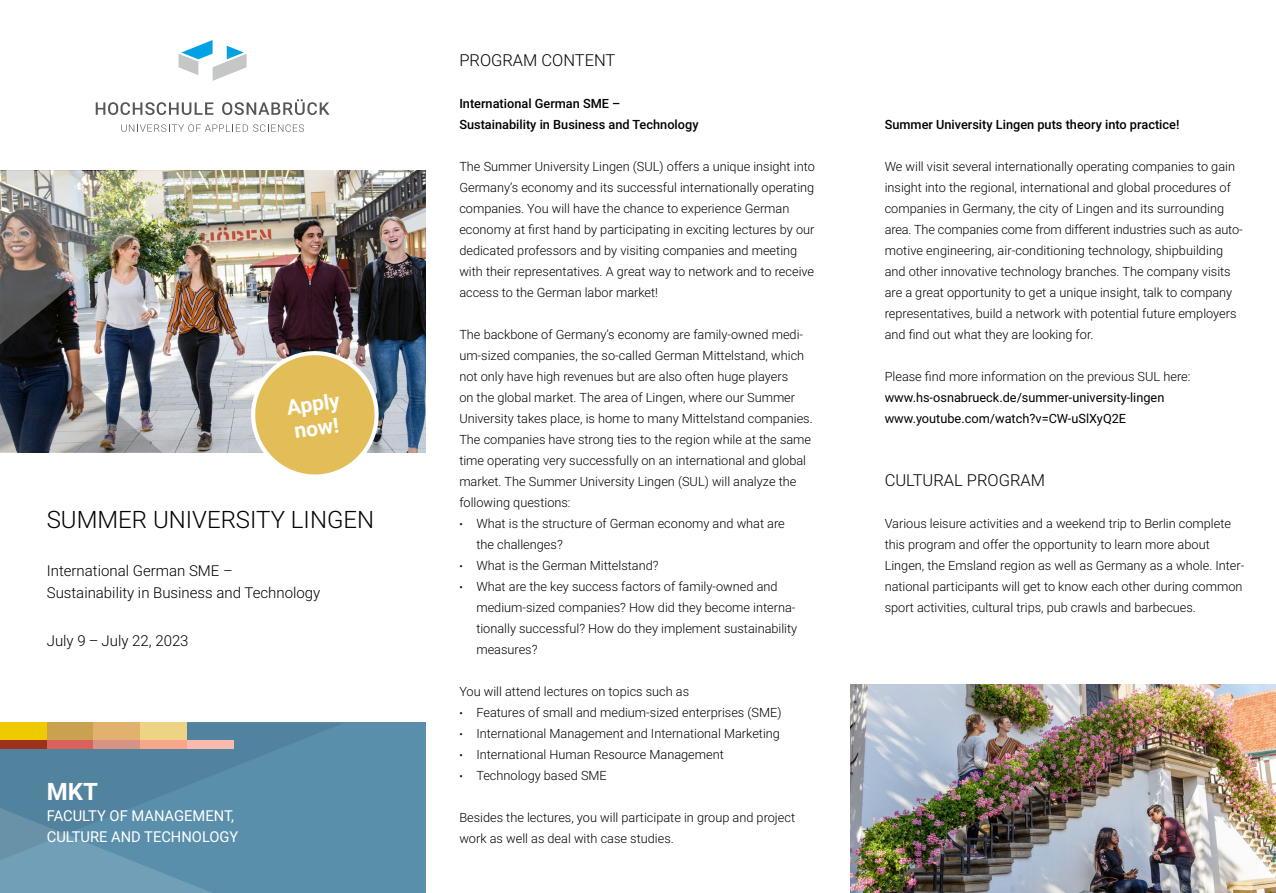
<style>
.page{position:relative;width:1276px;height:893px;background:#fff}
.page>*{position:absolute;margin:0;border:0;box-sizing:border-box;transform-origin:0 0}
._01_Head_H1___Titel{font:300 24px "Roboto";color:#000}
._04_Fusszeile_Titel{font:700 24px "Roboto";color:#fff}
._03_Störer___Titel{font:700 21px/24px "Roboto";color:#fff}
.Head_H2___Innen{font:300 16.5px "Roboto";color:#000}
._02_Abschluss_Subhea{font:300 15px/22.5px "Roboto";color:#000}
.Fusszeile___Titel{font:15px/21px "Roboto";color:#fff}
.Copytext___Light{font:300 12.75px/21px "Roboto";color:#000}
.Head_H2___Innen-2{font:300 12.75px/21px "Roboto";color:#000}
.Copytext___Medium{font:500 12.75px/21px "Roboto";color:#000}
.Adressezeile___Verli{font:12.75px "Roboto";color:#000}
.s1{font-size:10.5px}
</style>
<div class="page">
<img style="left:850px;top:685px;width:426px;height:208px">
<div style="left:0;top:723px;width:425px;height:170px;background:#5a8fac"></div>
<svg style="left:0;top:860px;width:212px;height:33px"></svg>
<svg style="left:0;top:723px;width:342px;height:137px"></svg>
<img style="left:213px;top:171px;width:212px;height:282px">
<img style="left:0;top:171px;width:213px;height:282px">
<svg style="left:96px;top:102px;width:117px;height:13px"></svg>
<svg style="left:222px;top:99px;width:108px;height:16px"></svg>
<svg style="left:121px;top:124px;width:183px;height:8px"></svg>
<svg style="left:178px;top:40px;width:69px;height:41px"></svg>
<div style="left:0;top:723px;width:47px;height:17px;background:#eecb00"></div>
<div style="left:0;top:740px;width:47px;height:8px;background:#9e311c"></div>
<div style="left:47px;top:723px;width:47px;height:17px;background:#caa24f"></div>
<div style="left:47px;top:740px;width:47px;height:8px;background:#da625a"></div>
<div style="left:94px;top:723px;width:46px;height:17px;background:#e2b16d"></div>
<div style="left:94px;top:740px;width:46px;height:8px;background:#d79384"></div>
<div style="left:140px;top:723px;width:47px;height:17px;background:#edd383"></div>
<div style="left:140px;top:740px;width:47px;height:8px;background:#f6a789"></div>
<div style="left:187px;top:740px;width:47px;height:8px;background:#f8bbad"></div>
<svg style="left:247px;top:347px;width:136px;height:128px"></svg>
<p class="_03_Störer___Titel" style="left:285px;top:395px;width:55px;rotate:-8deg">Apply now!</p>
<p class="_01_Head_H1___Titel" style="left:47px;top:503px;width:329px">SUMMER UNIVERSITY LINGEN</p>
<p class="_02_Abschluss_Subhea" style="left:47px;top:559px;width:275px">International German SME –<br>Sustainability in Business and Technology</p>
<p class="_02_Abschluss_Subhea" style="left:47px;top:629px;width:143px">July 9 – July 22, 2023</p>
<p class="_04_Fusszeile_Titel" style="left:47px;top:775px;width:53px">MKT</p>
<p class="Fusszeile___Titel" style="left:47px;top:805px;width:193px">FACULTY OF MANAGEMENT,<br>CULTURE AND TECHNOLOGY</p>
<p class="Head_H2___Innen" style="left:459px;top:48px;width:158px">PROGRAM CONTENT</p>
<p class="Copytext___Medium" style="left:459px;top:92px;width:241px">International German SME –<br>Sustainability in Business and Technology</p>
<p class="Copytext___Light" style="left:459px;top:155px;width:357px">The Summer University Lingen (SUL) offers a unique insight into Germany’s economy and its successful internationally operating companies. You will have the chance to experience German economy at first hand by participating in exciting lectures by our dedicated professors and by visiting companies and meeting with their representatives. A great way to network and to receive access to the German labor market!</p>
<p class="Copytext___Light" style="left:459px;top:323px;width:355px">The backbone of Germany’s economy are family-owned medi&shy;um-sized companies, the so-called German Mittelstand, which not only have high revenues but are also often huge players<br>on the global market. The area of Lingen, where our Summer University takes place, is home to many Mittelstand companies.<br>The companies have strong ties to the region while at the same time operating very successfully on an international and global market. The Summer University Lingen (SUL) will analyze the following questions:</p>
<p class="Copytext___Light" style="left:476px;top:512px;width:310px;text-indent:-17px"><span class="s1">•</span> What is the structure of German economy and what are the challenges?</p>
<p class="Copytext___Light" style="left:459px;top:554px;width:201px"><span class="s1">•</span> What is the German Mittelstand?</p>
<p class="Copytext___Light" style="left:476px;top:575px;width:322px;text-indent:-17px"><span class="s1">•</span> What are the key success factors of family-owned and medium-sized companies? How did they become interna&shy;tionally successful? How do they implement sustainability measures?</p>
<p class="Head_H2___Innen-2" style="left:459px;top:680px;width:231px">You will attend lectures on topics such as</p>
<p class="Copytext___Light" style="left:459px;top:701px;width:324px"><span class="s1">•</span> Features of small and medium-sized enterprises (SME)</p>
<p class="Copytext___Light" style="left:459px;top:722px;width:322px"><span class="s1">•</span> International Management and International Marketing</p>
<p class="Copytext___Light" style="left:459px;top:743px;width:266px"><span class="s1">•</span> International Human Resource Management</p>
<p class="Copytext___Light" style="left:459px;top:764px;width:149px"><span class="s1">•</span> Technology based SME</p>
<p class="Head_H2___Innen-2" style="left:459px;top:806px;width:337px">Besides the lectures, you will participate in group and project work as well as deal with case studies.</p>
<p class="Copytext___Medium" style="left:884px;top:113px;width:296px">Summer University Lingen puts theory into practice!</p>
<p class="Copytext___Light" style="left:884px;top:155px;width:359px">We will visit several internationally operating companies to gain insight into the regional, international and global procedures of companies in Germany, the city of Lingen and its surrounding area. The companies come from different industries such as auto&shy;motive engineering, air-conditioning technology, shipbuilding and other innovative technology branches. The company visits are a great opportunity to get a unique insight, talk to company representatives, build a network with potential future employers and find out what they are looking for.</p>
<p class="Copytext___Light" style="left:884px;top:365px;width:307px">Please find more information on the previous SUL here:</p>
<p class="Adressezeile___Verli" style="left:884px;top:388px;width:281px">www.hs-osnabrueck.de/summer-university-lingen</p>
<p class="Adressezeile___Verli" style="left:884px;top:409px;width:243px">www.youtube.com/watch?v=CW-uSlXyQ2E</p>
<p class="Head_H2___Innen" style="left:884px;top:468px;width:162px">CULTURAL PROGRAM</p>
<p class="Copytext___Light" style="left:884px;top:512px;width:361px">Various leisure activities and a weekend trip to Berlin complete this program and offer the opportunity to learn more about Lingen, the Emsland region as well as Germany as a whole. Inter&shy;national participants will get to know each other during common sport activities, cultural trips, pub crawls and barbecues.</p>
</div>
